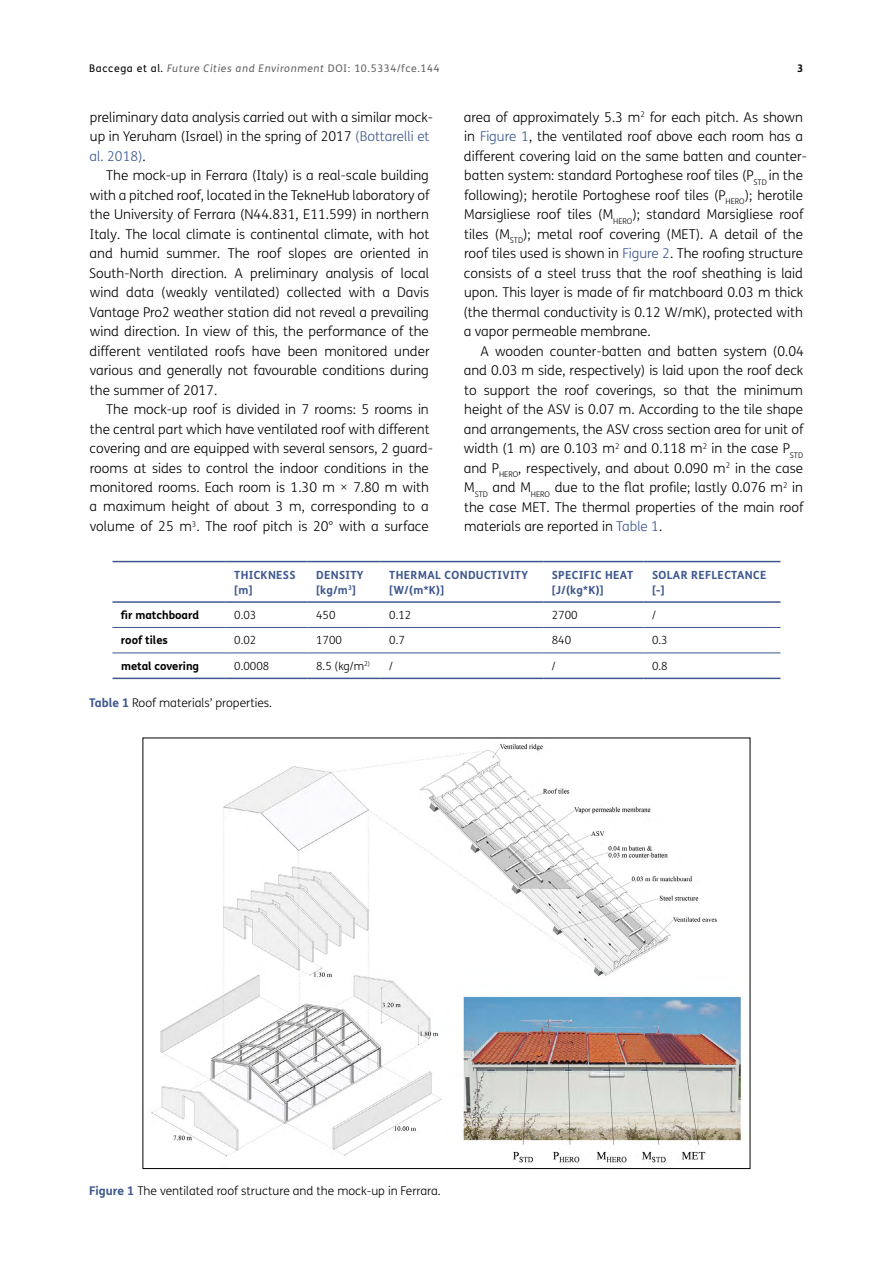
<style>
.page{position:relative;width:893px;height:1263px;background:#fff}
.page>*{position:absolute;margin:0;border:0;box-sizing:border-box;transform-origin:0 0}
.Body_Copy{font:300 13.5px/19.5px "FS Me";color:#000;text-align:justify}
.Body_Copy_-_1st_Para{font:300 13.5px/19.5px "FS Me";color:#000}
.Figure_copy{font:300 12px "FS Me";color:#000}
.Table_Headings{font:700 11.25px "FS Me";letter-spacing:.03em;color:#3e578e}
.Table_Copy{font:300 11.25px "FS Me";color:#000}
.Table_Copy-2{font:700 11.25px "FS Me";color:#000}
.t1{font:italic 10.5px "FS Me";letter-spacing:.06em;color:#646363}
.t2{font:700 10.5px "FS Me";color:#000}
.s1{font-style:normal;color:#000}
.s2{font-style:normal}
.s3{color:#3e578e}
.s4{font-weight:700;color:#3e578e}
</style>
<div class="page">
<hr style="left:112px;top:561px;width:114px;height:1px;background:#3e578e">
<hr style="left:226px;top:561px;width:82px;height:1px;background:#3e578e">
<hr style="left:308px;top:561px;width:73px;height:1px;background:#3e578e">
<hr style="left:381px;top:561px;width:162px;height:1px;background:#3e578e">
<hr style="left:543px;top:561px;width:101px;height:1px;background:#3e578e">
<hr style="left:644px;top:561px;width:136px;height:1px;background:#3e578e">
<hr style="left:112px;top:601px;width:114px;height:2px;background:#3e578e">
<hr style="left:226px;top:601px;width:82px;height:2px;background:#3e578e">
<hr style="left:308px;top:601px;width:73px;height:2px;background:#3e578e">
<hr style="left:381px;top:601px;width:162px;height:2px;background:#3e578e">
<hr style="left:543px;top:601px;width:101px;height:2px;background:#3e578e">
<hr style="left:644px;top:601px;width:136px;height:2px;background:#3e578e">
<hr style="left:112px;top:627px;width:114px;height:1px;background:#3e578e">
<hr style="left:226px;top:627px;width:82px;height:1px;background:#3e578e">
<hr style="left:308px;top:627px;width:73px;height:1px;background:#3e578e">
<hr style="left:381px;top:627px;width:162px;height:1px;background:#3e578e">
<hr style="left:543px;top:627px;width:101px;height:1px;background:#3e578e">
<hr style="left:644px;top:627px;width:136px;height:1px;background:#3e578e">
<hr style="left:112px;top:652px;width:114px;height:1px;background:#3e578e">
<hr style="left:226px;top:652px;width:82px;height:1px;background:#3e578e">
<hr style="left:308px;top:652px;width:73px;height:1px;background:#3e578e">
<hr style="left:381px;top:652px;width:162px;height:1px;background:#3e578e">
<hr style="left:543px;top:652px;width:101px;height:1px;background:#3e578e">
<hr style="left:644px;top:652px;width:136px;height:1px;background:#3e578e">
<hr style="left:112px;top:678px;width:114px;height:1px;background:#3e578e">
<hr style="left:226px;top:678px;width:82px;height:1px;background:#3e578e">
<hr style="left:308px;top:678px;width:73px;height:1px;background:#3e578e">
<hr style="left:381px;top:678px;width:162px;height:1px;background:#3e578e">
<hr style="left:543px;top:678px;width:101px;height:1px;background:#3e578e">
<hr style="left:644px;top:678px;width:136px;height:1px;background:#3e578e">
<img style="left:151px;top:743px;width:590px;height:420px">
<p class="t1" style="left:89px;top:62px;width:352px"><span class="s1">Baccega et al.</span> Future Cities and Environment <span class="s2">DOI: 10.5334/fce.144</span></p>
<p class="t2" style="left:797px;top:61px;width:8px">3</p>
<p class="Body_Copy_-_1st_Para" style="left:90px;top:107px;width:345px">preliminary data analysis carried out with a similar mock&shy;up in Yeruham (Israel) in the spring of 2017 <span class="s3">(Bottarelli et al. 2018)</span>.</p>
<p class="Body_Copy" style="left:89px;top:166px;width:342px;text-indent:17px">The mock-up in Ferrara (Italy) is a real-scale building with a pitched roof, located in the TekneHub laboratory of the University of Ferrara (N44.831, E11.599) in northern Italy. The local climate is continental climate, with hot and humid summer. The roof slopes are oriented in South-North direction. A preliminary analysis of local wind data (weakly ventilated) collected with a Davis Vantage Pro2 weather station did not reveal a prevailing wind direction. In view of this, the performance of the different ventilated roofs have been monitored under various and generally not favourable conditions during the summer of 2017.</p>
<p class="Body_Copy" style="left:90px;top:400px;width:345px;text-align:left;text-indent:17px">The mock-up roof is divided in 7 rooms: 5 rooms in the central part which have ventilated roof with different covering and are equipped with several sensors, 2 guard&shy;rooms at sides to control the indoor conditions in the monitored rooms. Each room is 1.30 m × 7.80 m with a maximum height of about 3 m, corresponding to a volume of 25 m<sup>3</sup>. The roof pitch is 20° with a surface</p>
<p class="Body_Copy" style="left:463px;top:107px;width:345px;text-align:left">area of approximately 5.3 m<sup>2</sup> for each pitch. As shown in <span class="s3">Figure 1</span>, the ventilated roof above each room has a different covering laid on the same batten and counter&shy;batten system: standard Portoghese roof tiles (P<sub>STD</sub> in the following); herotile Portoghese roof tiles (P<sub>HERO</sub>); herotile Marsigliese roof tiles (M<sub>HERO</sub>); standard Marsigliese roof tiles (M<sub>STD</sub>); metal roof covering (MET). A detail of the roof tiles used is shown in <span class="s3">Figure 2</span>. The roofing structure consists of a steel truss that the roof sheathing is laid upon. This layer is made of fir matchboard 0.03 m thick (the thermal conductivity is 0.12 W/mK), protected with a vapor permeable membrane.</p>
<p class="Body_Copy" style="left:464px;top:341px;width:341px;text-indent:17px">A wooden counter-batten and batten system (0.04 and 0.03 m side, respectively) is laid upon the roof deck to support the roof coverings, so that the minimum height of the ASV is 0.07 m. According to the tile shape and arrangements, the ASV cross section area for unit of width (1 m) are 0.103 m<sup>2</sup> and 0.118 m<sup>2</sup> in the case P<sub>STD </sub>and P<sub>HERO</sub>, respectively, and about 0.090 m<sup>2</sup> in the case M<sub>STD</sub> and M<sub>HERO</sub> due to the flat profile; lastly 0.076 m<sup>2</sup> in the case MET. The thermal properties of the main roof materials are reported in <span class="s3">Table 1</span>.</p>
<h2 class="Table_Headings" style="left:234px;top:567px;width:63px">THICKNESS</h2>
<h2 class="Table_Headings" style="left:234px;top:582px;width:20px">[m]</h2>
<h2 class="Table_Headings" style="left:316px;top:567px;width:49px">DENSITY</h2>
<h2 class="Table_Headings" style="left:316px;top:582px;width:41px">[kg/m<sup>3</sup>]</h2>
<h2 class="Table_Headings" style="left:389px;top:567px;width:140px">THERMAL CONDUCTIVITY</h2>
<h2 class="Table_Headings" style="left:389px;top:582px;width:56px">[W/(m*K)]</h2>
<h2 class="Table_Headings" style="left:552px;top:567px;width:83px">SPECIFIC HEAT</h2>
<h2 class="Table_Headings" style="left:552px;top:582px;width:54px">[J/(kg*K)]</h2>
<h2 class="Table_Headings" style="left:652px;top:567px;width:116px">SOLAR REFLECTANCE</h2>
<h2 class="Table_Headings" style="left:652px;top:582px;width:14px">[-]</h2>
<p class="Table_Copy-2" style="left:121px;top:608px;width:80px">fir matchboard</p>
<p class="Table_Copy" style="left:234px;top:609px;width:24px">0.03</p>
<p class="Table_Copy" style="left:316px;top:609px;width:21px">450</p>
<p class="Table_Copy" style="left:389px;top:609px;width:24px">0.12</p>
<p class="Table_Copy" style="left:552px;top:609px;width:27px">2700</p>
<p class="Table_Copy" style="left:652px;top:609px;width:5px">/</p>
<p class="Table_Copy-2" style="left:121px;top:633px;width:48px">roof tiles</p>
<p class="Table_Copy" style="left:234px;top:634px;width:24px">0.02</p>
<p class="Table_Copy" style="left:316px;top:634px;width:27px">1700</p>
<p class="Table_Copy" style="left:389px;top:634px;width:17px">0.7</p>
<p class="Table_Copy" style="left:552px;top:634px;width:21px">840</p>
<p class="Table_Copy" style="left:652px;top:634px;width:17px">0.3</p>
<p class="Table_Copy-2" style="left:121px;top:659px;width:80px">metal covering</p>
<p class="Table_Copy" style="left:234px;top:659px;width:36px">0.0008</p>
<p class="Table_Copy" style="left:316px;top:659px;width:55px">8.5 (kg/m<sup>2)</sup></p>
<p class="Table_Copy" style="left:389px;top:659px;width:5px">/</p>
<p class="Table_Copy" style="left:552px;top:659px;width:5px">/</p>
<p class="Table_Copy" style="left:652px;top:659px;width:17px">0.8</p>
<p class="Figure_copy" style="left:89px;top:695px;width:184px"><span class="s4">Table 1</span> Roof materials’ properties.</p>
<p class="Figure_copy" style="left:89px;top:1184px;width:353px"><span class="s4">Figure 1</span> The ventilated roof structure and the mock-up in Ferrara.</p>
</div>
